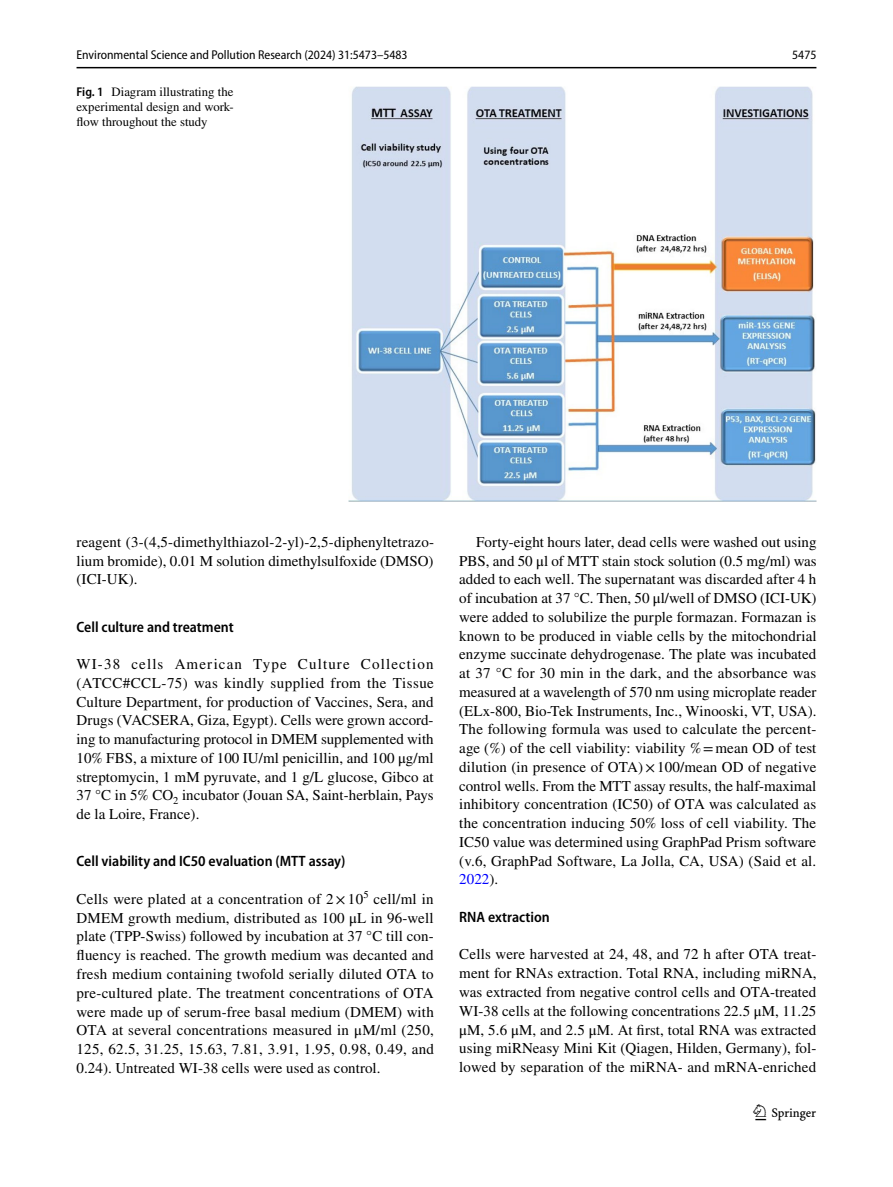
<style>
.page{position:relative;width:893px;height:1187px;background:#fff}
.page>*{position:absolute;margin:0;border:0;box-sizing:border-box;transform-origin:0 0}
.t1{font:22.5px "Springnew Regular 3";color:#000}
.t2{font:15px/18.8px "STIX";letter-spacing:.005em;color:#000;text-align:justify}
.t3{font:600 semi-condensed 15px "Myriad Pro";color:#000}
.t4{font:12.75px/15px "STIX";color:#000;text-align:justify}
.t5{font:semi-condensed 12.75px "Myriad Pro";color:#000}
.s1{font-family:"Myriad Pro";font-weight:600;font-stretch:semi-condensed}
.s2{color:#00f}
</style>
<div class="page">
<hr style="left:77px;top:67px;width:739px;height:1px;background:#000">
<img style="left:349px;top:87px;width:467px;height:414px">
<p class="t5" style="left:77px;top:48px;width:333px">Environmental Science and Pollution Research (2024) 31:5473–5483</p>
<p class="t5" style="left:792px;top:48px;width:26px">5475</p>
<p class="t4" style="left:77px;top:85px;width:159px"><span class="s1">Fig. 1</span> Diagram illustrating the experimental design and work&shy;flow throughout the study</p>
<p class="t2" style="left:77px;top:533px;width:359px">reagent (3-(4,5-dimethylthiazol-2-yl)-2,5-diphenyltetrazo&shy;lium bromide), 0.01 M solution dimethylsulfoxide (DMSO) (ICI-UK).</p>
<p class="t3" style="left:77px;top:618px;width:159px">Cell culture and treatment</p>
<p class="t2" style="left:77px;top:655px;width:359px">WI-38 cells American Type Culture Collection (ATCC#CCL-75) was kindly supplied from the Tissue Culture Department, for production of Vaccines, Sera, and Drugs (VACSERA, Giza, Egypt). Cells were grown accord&shy;ing to manufacturing protocol in DMEM supplemented with 10% FBS, a mixture of 100 IU/ml penicillin, and 100 μg/ml streptomycin, 1 mM pyruvate, and 1 g/L glucose, Gibco at 37 °C in 5% CO<sub>2</sub> incubator (Jouan SA, Saint-herblain, Pays de la Loire, France).</p>
<p class="t3" style="left:77px;top:853px;width:270px">Cell viability and IC50 evaluation (MTT assay)</p>
<p class="t2" style="left:77px;top:890px;width:359px">Cells were plated at a concentration of 2 × -10<sup>5</sup> cell/ml in DMEM growth medium, distributed as 100 μL in 96-well plate (TPP-Swiss) followed by incubation at 37 °C till con&shy;fluency is reached. The growth medium was decanted and fresh medium containing twofold serially diluted OTA to pre-cultured plate. The treatment concentrations of OTA were made up of serum-free basal medium (DMEM) with OTA at several concentrations measured in μM/ml (250, 125, 62.5, 31.25, 15.63, 7.81, 3.91, 1.95, 0.98, 0.49, and 0.24). Untreated WI-38 cells were used as control.</p>
<p class="t2" style="left:459px;top:533px;width:359px;text-indent:17px">Forty-eight hours later, dead cells were washed out using PBS, and 50 μl of MTT stain stock solution (0.5 mg/ml) was added to each well. The supernatant was discarded after 4 h of incubation at 37 °C. Then, 50 μl/well of DMSO (ICI-UK) were added to solubilize the purple formazan. Formazan is known to be produced in viable cells by the mitochondrial enzyme succinate dehydrogenase. The plate was incubated at 37 °C for 30 min in the dark, and the absorbance was measured at a wavelength of 570 nm using microplate reader (ELx-800, Bio-Tek Instruments, Inc., Winooski, VT, USA).<br>The following formula was used to calculate the percent&shy;age (%) of the cell viability: viability %=mean OD of test dilution (in presence of OTA)×100/mean OD of negative control wells. From the MTT assay results, the half-maximal inhibitory concentration (IC50) of OTA was calculated as the concentration inducing 50% loss of cell viability. The IC50 value was determined using GraphPad Prism software (v.6, GraphPad Software, La Jolla, CA, USA) (Said et al.<br><span class="s2">2022</span>).</p>
<p class="t3" style="left:459px;top:908px;width:92px">RNA extraction</p>
<p class="t2" style="left:459px;top:946px;width:359px">Cells were harvested at 24, 48, and 72 h after OTA treat&shy;ment for RNAs extraction. Total RNA, including miRNA, was extracted from negative control cells and OTA-treated WI-38 cells at the following concentrations 22.5 μM, 11.25 μM, 5.6 μM, and 2.5 μM. At first, total RNA was extracted using miRNeasy Mini Kit (Qiagen, Hilden, Germany), fol&shy;lowed by separation of the miRNA- and mRNA-enriched</p>
<h1 class="t1" style="left:755px;top:1104px;width:62px">1 3</h1>
</div>
